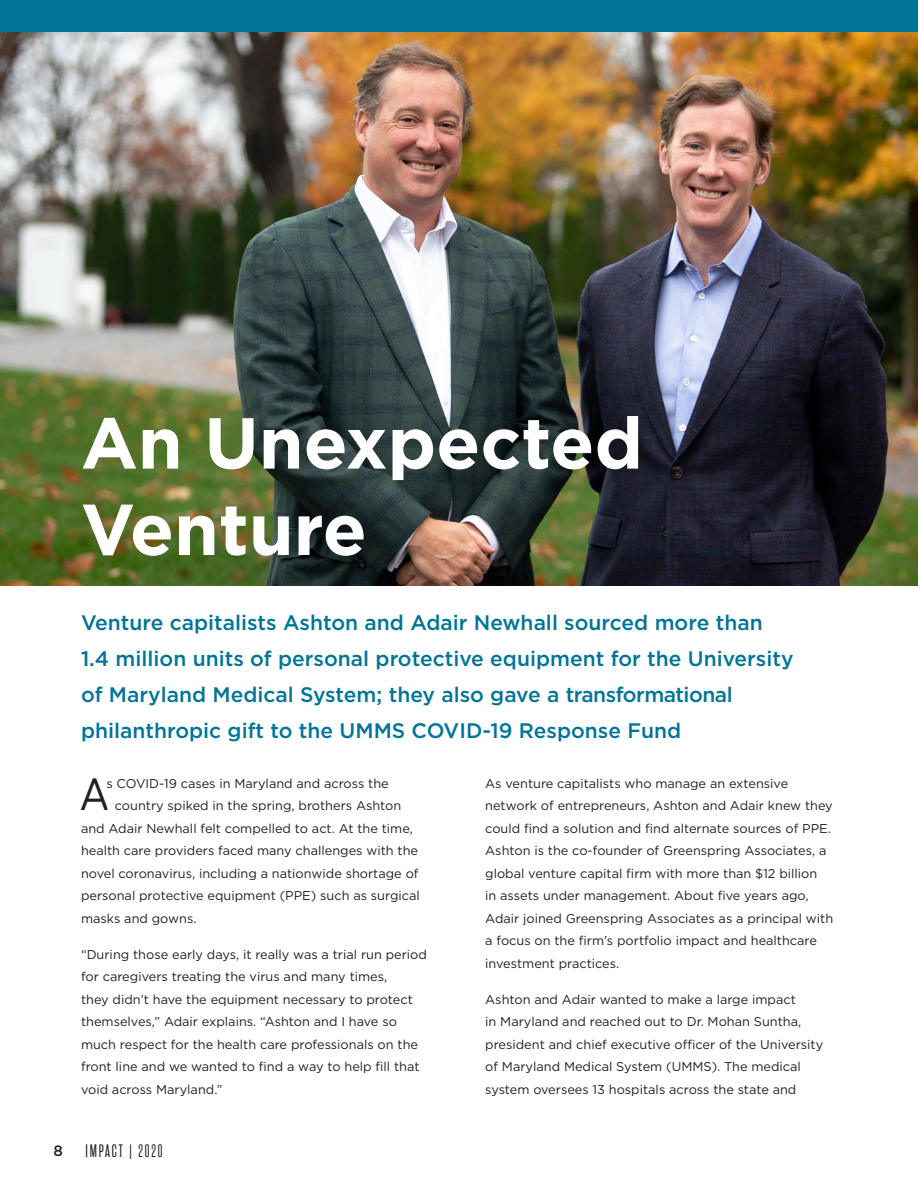
<style>
.page{position:relative;width:918px;height:1188px;background:#fff}
.page>*{position:absolute;margin:0;border:0;box-sizing:border-box;transform-origin:0 0}
.t1{font:700 72px/86.4px "Gotham";color:#fff}
.t2{font:44.85px "Gotham Narrow";color:#231f20}
.t3{font:500 21px/36px "Gotham";color:#007598}
.t4{font:18px "Rama Gothic M";letter-spacing:.1em;color:#231f20}
.t5{font:500 15px "Gotham";color:#231f20}
.t6{font:12.75px/22.5px "Gotham";color:#231f20}
.s1{color:#fff}
</style>
<div class="page">
<img style="left:0;top:31px;width:918px;height:554px">
<div style="left:0;top:0;width:918px;height:31px;background:#007598"></div>
<p class="t1" style="left:81px;top:399px;width:564px">An Unexpected<br>Venture</p>
<p class="t3" style="left:81px;top:604px;width:683px">Venture capitalists Ashton and Adair Newhall sourced more than</p>
<p class="t3" style="left:81px;top:640px;width:714px">1.4 million units of personal protective equipment for the University</p>
<p class="t3" style="left:81px;top:676px;width:653px">of Maryland Medical System; they also gave a transformational philanthropic gift to the UMMS COVID-19 Response Fund</p>
<p class="t2" style="left:80px;top:767px;width:32px">A</p>
<p class="t6" style="left:106px;top:772px;width:284px">s COVID-19 cases in Maryland and across the</p>
<p class="t6" style="left:106px;top:794px;width:296px"><span class="s1">b</span>country spiked in the spring, brothers Ashton</p>
<p class="t6" style="left:81px;top:817px;width:333px">and Adair Newhall felt compelled to act. At the time,</p>
<p class="t6" style="left:81px;top:839px;width:339px">health care providers faced many challenges with the</p>
<p class="t6" style="left:81px;top:862px;width:339px">novel coronavirus, including a nationwide shortage of</p>
<p class="t6" style="left:81px;top:884px;width:340px">personal protective equipment (PPE) such as surgical</p>
<p class="t6" style="left:81px;top:907px;width:117px">masks and gowns.</p>
<p class="t6" style="left:81px;top:943px;width:347px">“During those early days, it really was a trial run period for caregivers treating the virus and many times,<br>they didn’t have the equipment necessary to protect themselves,” Adair explains. “Ashton and I have so much respect for the health care professionals on the front line and we wanted to find a way to help fill that void across Maryland.”</p>
<p class="t5" style="left:54px;top:1141px;width:11px">8</p>
<h3 class="t4" style="left:86px;top:1142px;width:78px">IMPACT | 2020</h3>
<p class="t6" style="left:485px;top:772px;width:349px">As venture capitalists who manage an extensive network of entrepreneurs, Ashton and Adair knew they could find a solution and find alternate sources of PPE.<br>Ashton is the co-founder of Greenspring Associates, a global venture capital firm with more than $12 billion<br>in assets under management. About five years ago, Adair joined Greenspring Associates as a principal with a focus on the firm’s portfolio impact and healthcare investment practices.</p>
<p class="t6" style="left:485px;top:988px;width:340px">Ashton and Adair wanted to make a large impact<br>in Maryland and reached out to Dr. Mohan Suntha, president and chief executive officer of the University of Maryland Medical System (UMMS). The medical system oversees 13 hospitals across the state and</p>
</div>
